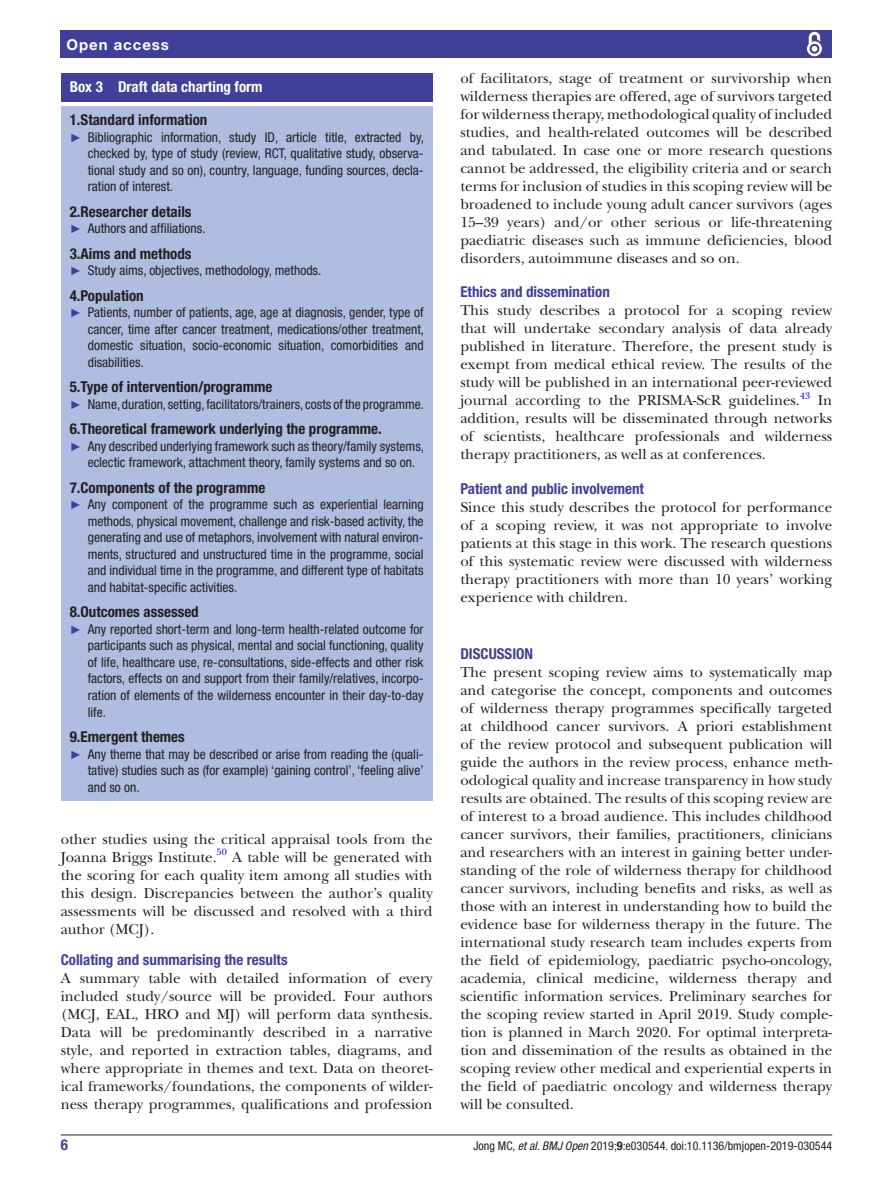
<style>
.page{position:relative;width:893px;height:1191px;background:#fff}
.page>*{position:absolute;margin:0;border:0;box-sizing:border-box;transform-origin:0 0}
.t1{font:15px/18px "New Baskerville";color:#231f20;text-align:justify}
.t2{font:700 condensed 15px "Helvetica Neue LT Std";color:#231f20}
.t3{font:700 condensed 15px "Helvetica Neue LT Std";color:#414099}
.t4{font:700 condensed 15px "Helvetica Neue LT Std";color:#fff}
.t5{font:700 15px "Helvetica Neue LT Std";letter-spacing:.065em;color:#fff}
.t6{font:condensed 13.5px/16.5px "Helvetica Neue LT Std";color:#231f20;text-align:justify}
.t7{font:condensed 12px "Helvetica Neue LT Std";color:#231f20}
.t8{font:9.9px "New Baskerville";color:#00f}
.s1{font-family:"Arial";font-stretch:normal;font-size:12px;color:#414099}
.s2{font-style:italic}
.s3{font-weight:700}
</style>
<div class="page">
<hr style="left:61px;top:1134px;width:771px;height:1px;background:#231f20">
<div style="left:61px;top:31px;width:771px;height:27px;background:#414099"></div>
<svg style="left:807px;top:31px;width:15px;height:26px"></svg>
<div style="left:61px;top:73px;width:372px;height:28px;background:#414099"></div>
<div style="left:61px;top:106px;width:372px;height:694px;background:#afbde1"></div>
<p class="t5" style="left:66px;top:35px;width:104px">Open access</p>
<p class="t4" style="left:70px;top:78px;width:194px">Box 3 D raft data charting form</p>
<p class="t2" style="left:70px;top:111px;width:139px">1.Standard information</p>
<p class="t6" style="left:88px;top:129px;width:338px;text-indent:-18px"><span class="s1">►</span> Bibliographic information, study ID, article title, extracted by, checked by, type of study (review, RCT, qualitative study, observa&shy;tional study and so on), country, language, funding sources, decla&shy;ration of interest.</p>
<p class="t2" style="left:70px;top:202px;width:123px">2.Researcher details</p>
<p class="t6" style="left:70px;top:220px;width:137px"><span class="s1">►</span> Authors and affiliations.</p>
<p class="t2" style="left:70px;top:244px;width:123px">3.Aims and methods</p>
<p class="t6" style="left:70px;top:262px;width:253px"><span class="s1">►</span> Study aims, objectives, methodology, methods.</p>
<p class="t2" style="left:70px;top:286px;width:75px">4.Population</p>
<p class="t6" style="left:88px;top:304px;width:338px;text-indent:-18px"><span class="s1">►</span> Patients, number of patients, age, age at diagnosis, gender, type of cancer, time after cancer treatment, medications/other treatment, domestic situation, socio-economic situation, comorbidities and disabilities.</p>
<p class="t2" style="left:70px;top:378px;width:204px">5.Type of intervention/programme</p>
<p class="t6" style="left:70px;top:396px;width:356px"><span class="s1">►</span> Name, duration, setting, facilitators/trainers, costs of the programme.</p>
<p class="t2" style="left:70px;top:420px;width:313px">6.Theoretical framework underlying the programme.</p>
<p class="t6" style="left:88px;top:438px;width:338px;text-indent:-18px"><span class="s1">►</span> Any described underlying framework such as theory/family systems, eclectic framework, attachment theory, family systems and so on.</p>
<p class="t2" style="left:70px;top:478px;width:197px">7.Components of the programme</p>
<p class="t6" style="left:88px;top:496px;width:337px;text-indent:-18px"><span class="s1">►</span> Any component of the programme such as experiential learning methods, physical movement, challenge and risk-based activity, the generating and use of metaphors, involvement with natural environ&shy;ments, structured and unstructured time in the programme, social and individual time in the programme, and different type of habitats and habitat-specific activities.</p>
<p class="t2" style="left:70px;top:603px;width:131px">8.Outcomes assessed</p>
<p class="t6" style="left:88px;top:621px;width:337px;text-indent:-18px"><span class="s1">►</span> Any reported short-term and long-term health-related outcome for participants such as physical, mental and social functioning, quality of life, healthcare use, re-consultations, side-effects and other risk factors, effects on and support from their family/relatives, incorpo&shy;ration of elements of the wilderness encounter in their day-to-day life.</p>
<p class="t2" style="left:70px;top:727px;width:117px">9.Emergent themes</p>
<p class="t6" style="left:88px;top:745px;width:337px;text-indent:-18px"><span class="s1">►</span> Any theme that may be described or arise from reading the (quali&shy;tative) studies such as (for example) ‘gaining control’, ‘feeling alive’ and so on.</p>
<p class="t1" style="left:61px;top:830px;width:373px">other studies using the critical appraisal tools from the<br>Joanna Briggs Institute.</p>
<p class="t8" style="left:217px;top:846px;width:12px">50</p>
<p class="t1" style="left:61px;top:848px;width:373px;text-indent:172px">A table will be generated with the scoring for each quality item among all studies with this design. Discrepancies between the author’s quality assessments will be discussed and resolved with a third author (MCJ).</p>
<p class="t3" style="left:61px;top:951px;width:228px">Collating and summarising the results</p>
<p class="t1" style="left:61px;top:969px;width:373px">A summary table with detailed information of every included study/source will be provided. Four authors (MCJ, EAL, HRO and MJ) will perform data synthesis.<br>Data will be predominantly described in a narrative style, and reported in extraction tables, diagrams, and where appropriate in themes and text. Data on theoret&shy;ical frameworks/foundations, the components of wilder&shy;ness therapy programmes, qualifications and profession</p>
<p class="t1" style="left:460px;top:69px;width:373px">of facilitators, stage of treatment or survivorship when wilderness therapies are offered, age of survivors targeted for wilderness therapy, methodological quality of included studies, and health-related outcomes will be described and tabulated. In case one or more research questions cannot be addressed, the eligibility criteria and or search terms for inclusion of studies in this scoping review will be broadened to include young adult cancer survivors (ages 15–39 years) and/or other serious or life-threatening paediatric diseases such as immune deficiencies, blood disorders, autoimmune diseases and so on.</p>
<p class="t3" style="left:460px;top:283px;width:151px">Ethics and dissemination</p>
<p class="t1" style="left:460px;top:302px;width:373px">This study describes a protocol for a scoping review that will undertake secondary analysis of data already published in literature. Therefore, the present study is exempt from medical ethical review. The results of the study will be published in an international peer-reviewed journal according to the PRISMA-ScR guidelines.<sup>43</sup></p>
<p class="t1" style="left:460px;top:392px;width:373px;text-indent:357px">In addition, results will be disseminated through networks of scientists, healthcare professionals and wilderness therapy practitioners, as well as at conferences.</p>
<p class="t3" style="left:460px;top:479px;width:185px">Patient and public involvement</p>
<p class="t1" style="left:460px;top:498px;width:373px">Since this study describes the protocol for performance of a scoping review, it was not appropriate to involve patients at this stage in this work. The research questions of this systematic review were discussed with wilderness therapy practitioners with more than 10 years’ working experience with children.</p>
<p class="t3" style="left:460px;top:645px;width:8px">Disc</p>
<p class="t3" style="left:489px;top:645px;width:46px">ussion</p>
<p class="t1" style="left:460px;top:663px;width:373px">The present scoping review aims to systematically map and categorise the concept, components and outcomes of wilderness therapy programmes specifically targeted at childhood cancer survivors. A priori establishment of the review protocol and subsequent publication will guide the authors in the review process, enhance meth&shy;odological quality and increase transparency in how study results are obtained. The results of this scoping review are of interest to a broad audience. This includes childhood cancer survivors, their families, practitioners, clinicians and researchers with an interest in gaining better under&shy;standing of the role of wilderness therapy for childhood cancer survivors, including benefits and risks, as well as those with an interest in understanding how to build the evidence base for wilderness therapy in the future. The international study research team includes experts from the field of epidemiology, paediatric psycho-oncology, academia, clinical medicine, wilderness therapy and scientific information services. Preliminary searches for the scoping review started in April 2019. Study comple&shy;tion is planned in March 2020. For optimal interpreta&shy;tion and dissemination of the results as obtained in the scoping review other medical and experiential experts in the field of paediatric oncology and wilderness therapy will be consulted.</p>
<p class="t3" style="left:61px;top:1135px;width:9px">6</p>
<p class="t7" style="left:473px;top:1138px;width:360px">Jong MC, <span class="s2">et al</span>. <span class="s2">BMJ Open</span> 2019;<span class="s3">9</span>:e030544. doi:10.1136/bmjopen-2019-030544</p>
</div>
